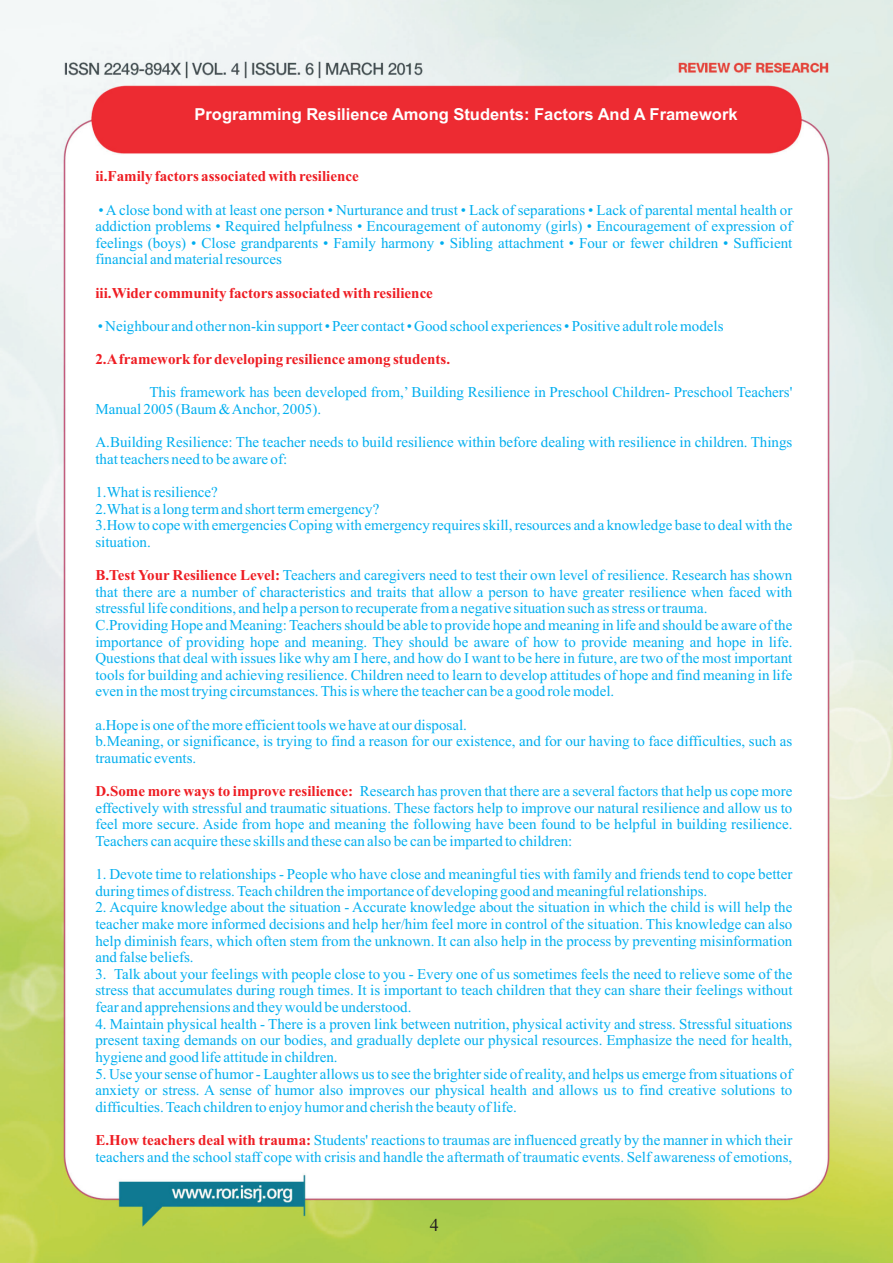
<style>
.page{position:relative;width:893px;height:1263px;background:#fff}
.page>*{position:absolute;margin:0;border:0;box-sizing:border-box;transform-origin:0 0}
.t1{font:18px "Times New Roman";color:#231f20}
.t2{font:700 16.5px "Arial";color:#fff}
.t3{font:15px/16.6px "Times New Roman";color:#00aeef;text-align:justify}
.t4{font:700 15px "Times New Roman";color:#ee1d23}
.s1{font-weight:700;color:#ee1d23}
</style>
<div class="page">
<img style="left:0;top:0;width:893px;height:1263px">
<p class="t2" style="left:195px;top:108px;width:545px">Programming Resilience Among Students: Factors And A Framework</p>
<p class="t4" style="left:95px;top:171px;width:265px">ii.Family factors associated with resilience</p>
<p class="t3" style="left:95px;top:203px;width:698px">• A close bond with at least one person • Nurturance and trust • Lack of separations • Lack of parental mental health or addiction problems • Required helpfulness • Encouragement of autonomy (girls) • Encouragement of expression of feelings (boys) • Close grandparents • Family harmony • Sibling attachment • Four or fewer children • Sufficient financial and material resources</p>
<p class="t4" style="left:95px;top:287px;width:339px">iii.Wider community factors associated with resilience</p>
<p class="t3" style="left:98px;top:319px;width:627px">• Neighbour and other non-kin support • Peer contact • Good school experiences • Positive adult role models</p>
<p class="t4" style="left:95px;top:354px;width:356px">2.Aframework fordeveloping resilience among students.</p>
<p class="t3" style="left:95px;top:385px;width:698px;text-indent:54px">This framework has been developed from,’ Building Resilience in Preschool Children- Preschool Teachers'<br>Manual 2005 (Baum &amp; Anchor, 2005).</p>
<p class="t3" style="left:95px;top:435px;width:698px">A.Building Resilience: The teacher needs to build resilience within before dealing with resilience in children. Things that teachers need to be aware of:</p>
<p class="t3" style="left:95px;top:485px;width:698px;text-align:left">1.What is resilience?<br>2.What is a long term and short term emergency?<br>3.How to cope with emergencies Coping with emergency requires skill, resources and a knowledge base to deal with the situation.</p>
<p class="t3" style="left:95px;top:585px;width:698px;text-align:left">that there are a number of characteristics and traits that allow a person to have greater resilience when faced with stressful life conditions, and help a person to recuperate from a negative situation such as stress or trauma.<br>C.Providing Hope and Meaning: Teachers should be able to provide hope and meaning in life and should be aware of the importance of providing hope and meaning. They should be aware of how to provide meaning and hope in life.<br>Questions that deal with issues like why am I here, and how do I want to be here in future, are two of the most important tools for building and achieving resilience. Children need to learn to develop attitudes of hope and find meaning in life even in the most trying circumstances. This is where the teacher can be a good role model.</p>
<p class="t3" style="left:95px;top:718px;width:698px;text-align:left">a.Hope is one of the more efficient tools we have at our disposal.<br>b.Meaning, or significance, is trying to find a reason for our existence, and for our having to face difficulties, such as traumatic events.</p>
<p class="t3" style="left:95px;top:801px;width:698px">effectively with stressful and traumatic situations. These factors help to improve our natural resilience and allow us to feel more secure. Aside from hope and meaning the following have been found to be helpful in building resilience.<br>Teachers can acquire these skills and these can also be can be imparted to children:</p>
<p class="t3" style="left:95px;top:867px;width:698px">1. Devote time to relationships - People who have close and meaningful ties with family and friends tend to cope better during times of distress. Teach children the importance of developing good and meaningful relationships.</p>
<p class="t3" style="left:95px;top:900px;width:698px">2. Acquire knowledge about the situation - Accurate knowledge about the situation in which the child is will help the teacher make more informed decisions and help her/him feel more in control of the situation. This knowledge can also help diminish fears, which often stem from the unknown. It can also help in the process by preventing misinformation and false beliefs.</p>
<p class="t3" style="left:95px;top:967px;width:699px">3. Talk about your feelings with people close to you - Every one of us sometimes feels the need to relieve some of the stress that accumulates during rough times. It is important to teach children that they can share their feelings without fear and apprehensions and they would be understood.</p>
<p class="t3" style="left:95px;top:1017px;width:698px">4. Maintain physical health - There is a proven link between nutrition, physical activity and stress. Stressful situations present taxing demands on our bodies, and gradually deplete our physical resources. Emphasize the need for health, hygiene and good life attitude in children.</p>
<p class="t3" style="left:95px;top:1067px;width:698px">5. Use your sense of humor - Laughter allows us to see the brighter side of reality, and helps us emerge from situations of anxiety or stress. A sense of humor also improves our physical health and allows us to find creative solutions to difficulties. Teach children to enjoy humor and cherish the beauty of life.</p>
<p class="t3" style="left:95px;top:1150px;width:698px">teachers and the school staff cope with crisis and handle the aftermath of traumatic events. Self awareness of emotions,</p>
<p class="t3" style="left:95px;top:568px;width:698px"><span class="s1">B.Test Your Resilience Level:</span> Teachers and caregivers need to test their own level of resilience. Research has shown</p>
<p class="t3" style="left:95px;top:784px;width:698px"><span class="s1">D.Some more ways to improve resilience:</span> Research has proven that there are a several factors that help us cope more</p>
<p class="t3" style="left:95px;top:1133px;width:698px"><span class="s1">E.How teachers deal with trauma:</span> Students' reactions to traumas are influenced greatly by the manner in which their</p>
<p class="t1" style="left:430px;top:1218px;width:10px">4</p>
</div>
